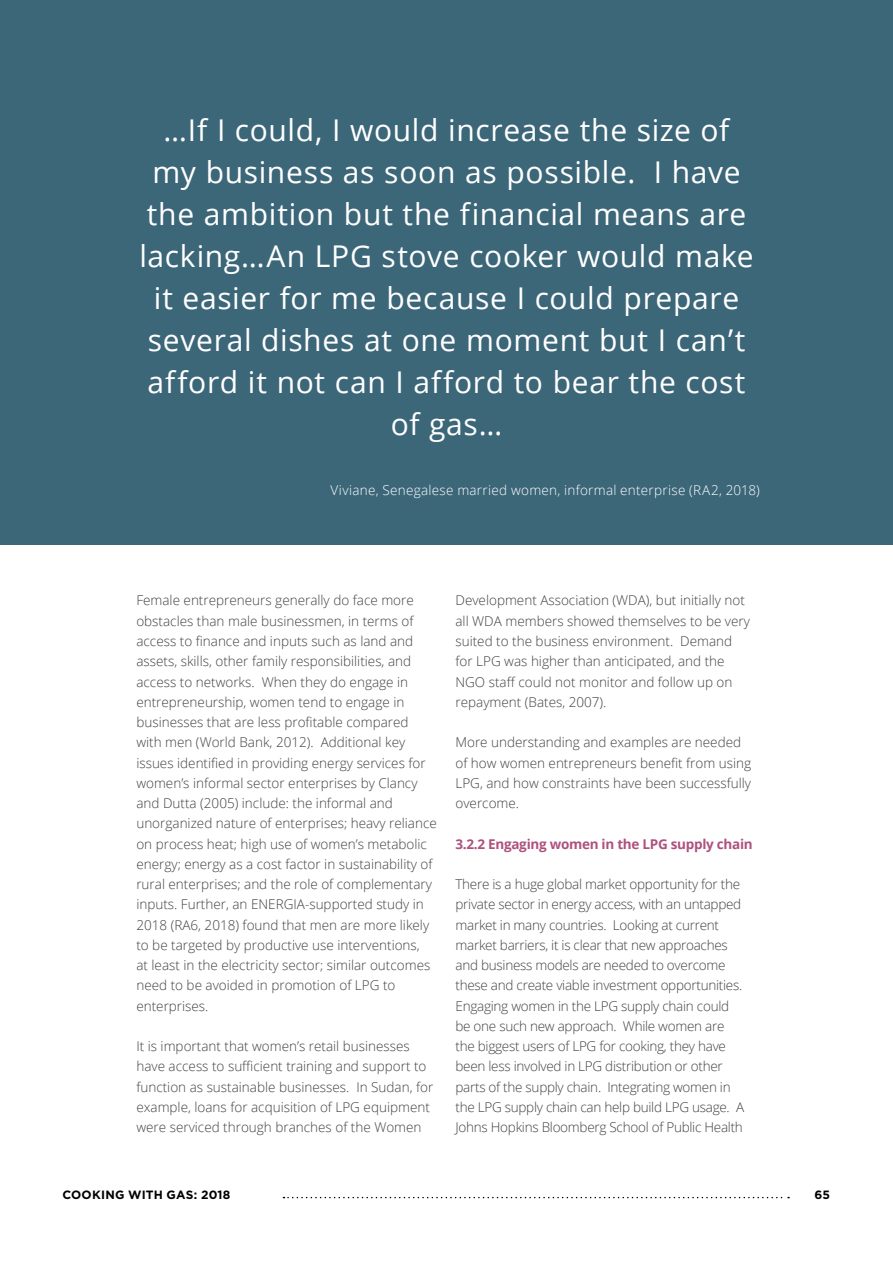
<style>
.page{position:relative;width:893px;height:1263px;background:#fff}
.page>*{position:absolute;margin:0;border:0;box-sizing:border-box;transform-origin:0 0}
.t1{font:30px/42px "Open Sans";letter-spacing:.025em;color:#fff;text-align:center}
.t2{font:300 13.5px/20.2px "Open Sans";color:#414042}
.t3{font:300 13.5px/20.2px "Open Sans";letter-spacing:-.02em;color:#414042}
.t4{font:300 13.5px "Open Sans";letter-spacing:.02em;color:#fff}
.t5{font:700 13.5px "Open Sans";letter-spacing:-.02em;color:#ad517e}
.t6{font:700 12px "Gotham";letter-spacing:.02em;color:#000}
</style>
<div class="page">
<svg style="left:283px;top:1197px;width:506px;height:1px"></svg>
<div style="left:0;top:0;width:893px;height:544px;background:#3c6779"></div>
<p class="t1" style="left:139px;top:108px;width:616px">…If I could, I would increase the size of my business as soon as possible. I have the ambition but the financial means are lacking…An LPG stove cooker would make it easier for me because I could prepare several dishes at one moment but I can’t afford it not can I afford to bear the cost of gas…</p>
<p class="t4" style="left:331px;top:481px;width:431px">Viviane, Senegalese married women, informal enterprise (RA2, 2018)</p>
<p class="t2" style="left:136px;top:590px;width:302px">Female entrepreneurs generally do face more obstacles than male businessmen, in terms of access to finance and inputs such as land and assets, skills, other family responsibilities, and access to networks. When they do engage in entrepreneurship, women tend to engage in businesses that are less profitable compared with men (World Bank, 2012). Additional key issues identified in providing energy services for women’s informal sector enterprises by Clancy and Dutta (2005) include: the informal and unorganized nature of enterprises; heavy reliance on process heat; high use of women’s metabolic energy; energy as a cost factor in sustainability of rural enterprises; and the role of complementary inputs. Further, an ENERGIA-supported study in 2018 (RA6, 2018) found that men are more likely to be targeted by productive use interventions,<br>at least in the electricity sector; similar outcomes need to be avoided in promotion of LPG to enterprises.</p>
<p class="t2" style="left:136px;top:1036px;width:298px">It is important that women’s retail businesses have access to sufficient training and support to function as sustainable businesses. In Sudan, for example, loans for acquisition of LPG equipment were serviced through branches of the Women</p>
<p class="t2" style="left:455px;top:590px;width:296px">Development Association (WDA), but initially not all WDA members showed themselves to be very suited to the business environment. Demand for LPG was higher than anticipated, and the NGO staff could not monitor and follow up on repayment (Bates, 2007).</p>
<p class="t2" style="left:455px;top:732px;width:297px">More understanding and examples are needed of how women entrepreneurs benefit from using LPG, and how constraints have been successfully overcome.</p>
<p class="t5" style="left:455px;top:834px;width:299px">3.2.2 Engaging women in the LPG supply chain</p>
<p class="t3" style="left:455px;top:874px;width:290px">There is a huge global market opportunity for the private sector in energy access, with an untapped market in many countries. Looking at current market barriers, it is clear that new approaches and business models are needed to overcome these and create viable investment opportunities.<br>Engaging women in the LPG supply chain could be one such new approach. While women are the biggest users of LPG for cooking, they have been less involved in LPG distribution or other parts of the supply chain. Integrating women in the LPG supply chain can help build LPG usage. A Johns Hopkins Bloomberg School of Public Health</p>
<p class="t6" style="left:62px;top:1186px;width:170px">COOKING WITH GAS: 2018</p>
<p class="t6" style="left:814px;top:1186px;width:17px">65</p>
</div>
